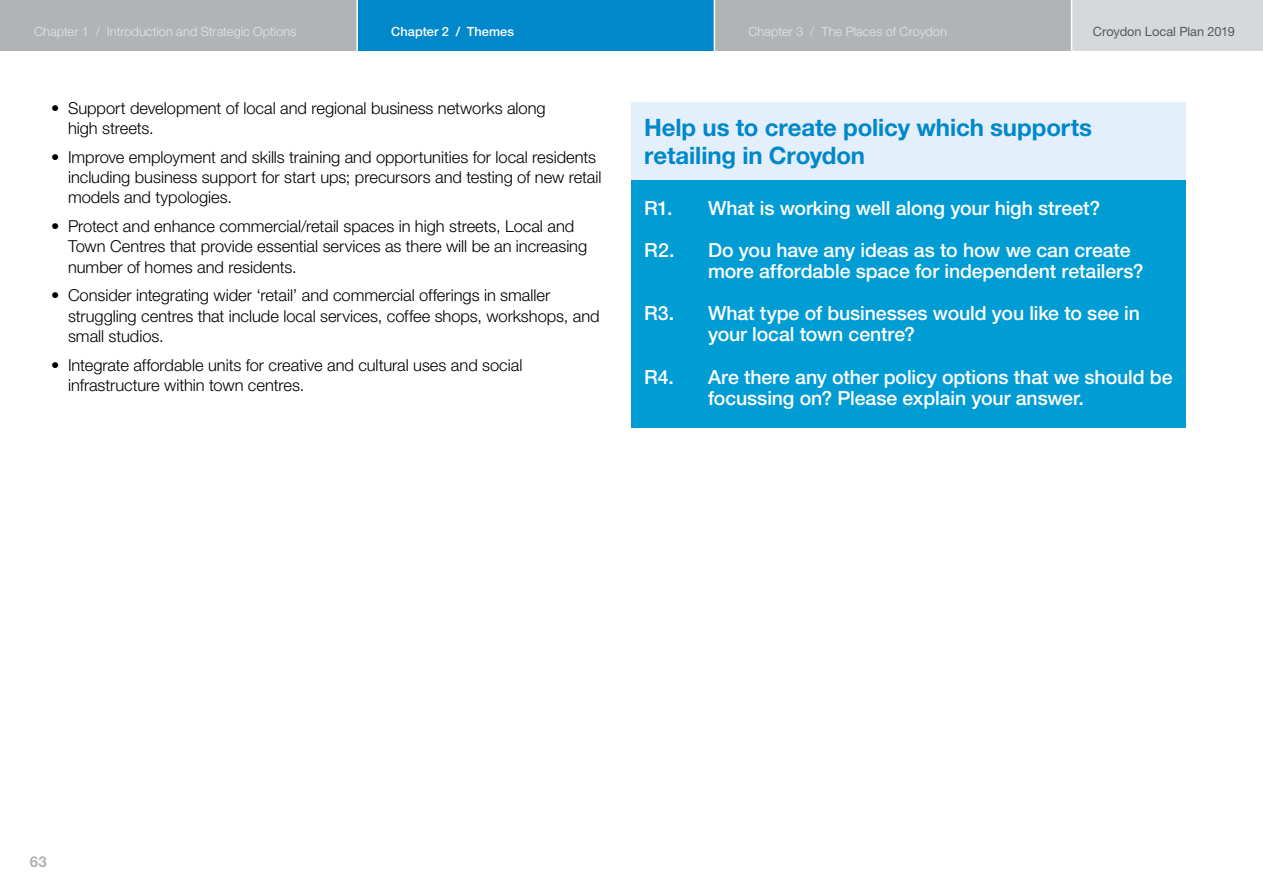
<style>
.page{position:relative;width:1263px;height:893px;background:#fff}
.page>*{position:absolute;margin:0;border:0;box-sizing:border-box;transform-origin:0 0}
.t1{font:700 24px/28.5px "Helvetica Neue LT Std";letter-spacing:-.005em;color:#0088ca}
.t2{font:500 19.5px/42.3px "Helvetica Neue LT Std";letter-spacing:-.005em;color:#fff}
.t3{font:300 16.5px/20.2px "Helvetica Neue LT Std";letter-spacing:-.005em;color:#000}
.t4{font:700 15px "Helvetica Neue LT Std";color:#b1b4b6}
.t5{font:300 12.75px "Helvetica Neue LT Std";letter-spacing:.005em;color:#fff}
.t6{font:12.75px "Helvetica Neue LT Std";color:#58595b}
.t7{font:500 12.75px "Helvetica Neue LT Std";letter-spacing:.005em;color:#fff}
</style>
<div class="page">
<div style="left:631px;top:102px;width:555px;height:82px;background:#e3effa"></div>
<div style="left:631px;top:180px;width:555px;height:58px;background:#009cd4"></div>
<div style="left:631px;top:223px;width:555px;height:78px;background:#009cd4"></div>
<div style="left:631px;top:286px;width:555px;height:79px;background:#009cd4"></div>
<div style="left:631px;top:349px;width:555px;height:79px;background:#009cd4"></div>
<div style="left:357px;top:0;width:357px;height:51px;background:#0088ca"></div>
<div style="left:1040px;top:0;width:223px;height:51px;background:#d6d8d9"></div>
<div style="left:714px;top:0;width:357px;height:51px;background:#b1b4b6"></div>
<hr style="left:714px;top:0;width:1px;height:51px;background:#fff">
<hr style="left:1071px;top:0;width:1px;height:51px;background:#fff">
<div style="left:0;top:0;width:357px;height:51px;background:#b1b4b6"></div>
<hr style="left:356px;top:0;width:2px;height:51px;background:#fff">
<hr style="left:1262px;top:51px;width:1px;height:842px;background:#f16670">
<p class="t5" style="left:34px;top:24px;width:264px">Chapter 1 / Introduction and Strategic Options</p>
<p class="t7" style="left:391px;top:24px;width:124px">Chapter 2 / Themes</p>
<p class="t5" style="left:748px;top:24px;width:200px">Chapter 3 / The Places of Croydon</p>
<p class="t6" style="left:1093px;top:24px;width:143px">Croydon Local Plan 2019</p>
<p class="t3" style="left:68px;top:97px;width:479px;text-indent:-17px">• Support development of local and regional business networks along high streets.</p>
<p class="t3" style="left:68px;top:146px;width:535px;text-indent:-17px">• Improve employment and skills training and opportunities for local residents including business support for start ups; precursors and testing of new retail models and typologies.</p>
<p class="t3" style="left:68px;top:216px;width:521px;text-indent:-17px">• Protect and enhance commercial/retail spaces in high streets, Local and<br>Town Centres that provide essential services as there will be an increasing number of homes and residents.</p>
<p class="t3" style="left:68px;top:285px;width:533px;text-indent:-17px">• Consider integrating wider ‘retail’ and commercial offerings in smaller struggling centres that include local services, coffee shops, workshops, and small studios.</p>
<p class="t3" style="left:68px;top:354px;width:456px;text-indent:-17px">• Integrate affordable units for creative and cultural uses and social infrastructure within town centres.</p>
<h1 class="t1" style="left:644px;top:112px;width:449px">Help us to create policy which supports retailing in Croydon</h1>
<p class="t2" style="left:644px;top:186px;width:488px">R1. What is working well along your high street?<br>R2. Do you have any ideas as to how we can create</p>
<p class="t2" style="left:644px;top:250px;width:501px;text-align:right">more affordable space for independent retailers?<br>R3. What type of businesses would you like to see in</p>
<p class="t2" style="left:644px;top:313px;width:530px;text-indent:64px">your local town centre?<br>R4. Are there any other policy options that we should be</p>
<p class="t2" style="left:708px;top:376px;width:377px">focussing on? Please explain your answer.</p>
<p class="t4" style="left:30px;top:852px;width:19px">63</p>
</div>
